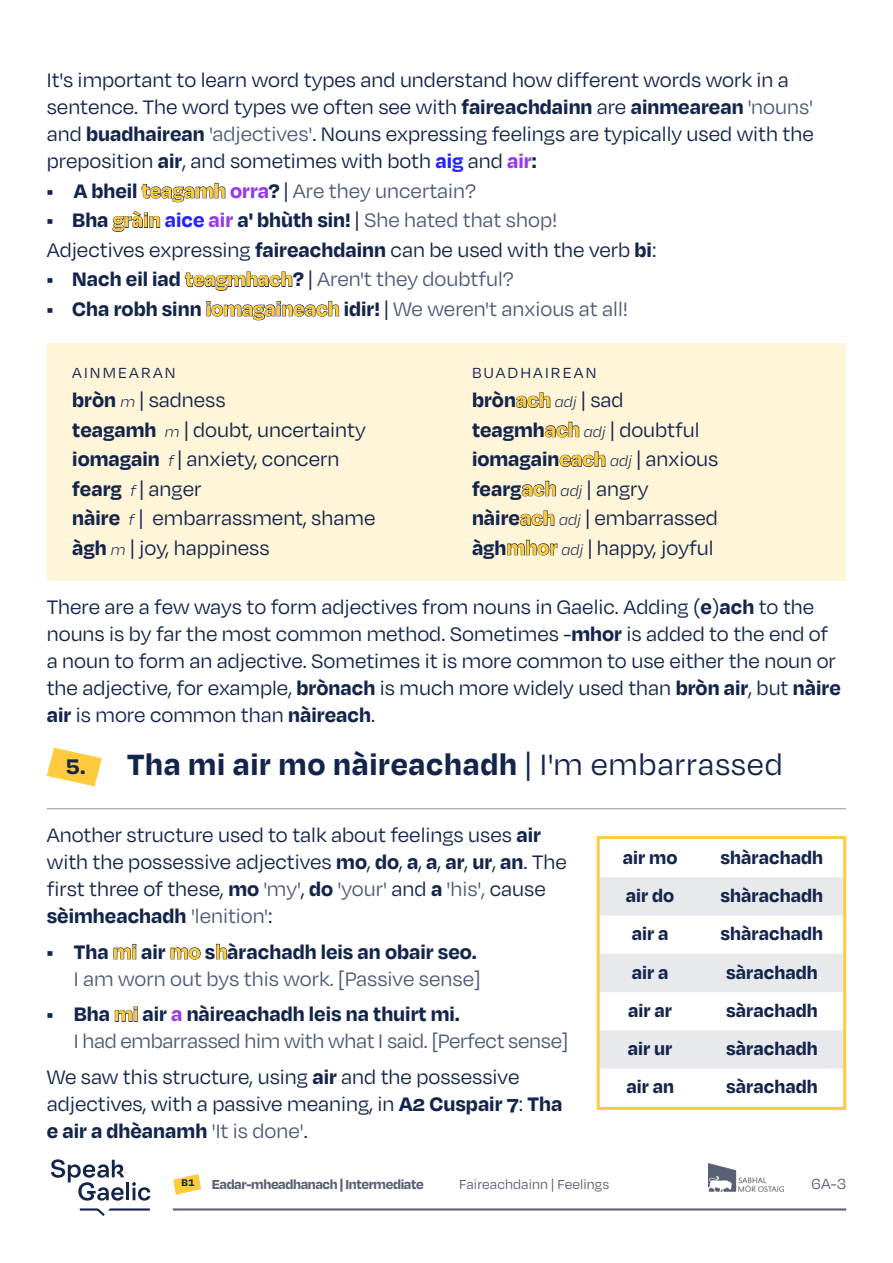
<style>
.page{position:relative;width:893px;height:1263px;background:#fff}
.page>*{position:absolute;margin:0;border:0;box-sizing:border-box;transform-origin:0 0}
.t1{font:700 33.75px "Degular";letter-spacing:.02em;color:#14254c}
.t2{font:22.5px/27px "Degular";color:#14254c}
.t3{font:22.5px/27px "Degular";letter-spacing:-.005em;color:#4f5c79}
.t4{font:700 22.5px "Degular";color:#14254c}
.t5{font:700 20.7px "Degular";color:#14254c}
.t6{font:16.8px "Degular";letter-spacing:.125em;color:#14254c}
.t7{font:16.8px "Degular";color:#596175}
.t8{font:700 15px "Degular";letter-spacing:-.025em;color:#596175}
.t9{font:15px "Degular";letter-spacing:.005em;color:#596175}
.s1{font-weight:700}
.s2{color:#4f5c79}
.s3{font-weight:700;color:#2424ff}
.s4{font-weight:700;color:#9737ee}
.s5{font-weight:700;color:#14254c}
.s6{color:#14254c}
.s7{font-weight:400}
.s8{font-weight:400;color:#4f5c79}
.s9{font-weight:300;font-style:italic;font-size:16.8px}
.s10{font-size:24.3px}
</style>
<div class="page">
<img style="left:709px;top:1163px;width:75px;height:29px">
<hr style="left:126px;top:1182px;width:3px;height:18px;background:#14254c">
<svg style="left:132px;top:1182px;width:19px;height:18px"></svg>
<svg style="left:51px;top:1159px;width:73px;height:41px"></svg>
<svg style="left:80px;top:1208px;width:70px;height:8px"></svg>
<hr style="left:173px;top:1208px;width:673px;height:2px;background:#596175">
<svg style="left:173px;top:1174px;width:28px;height:21px"></svg>
<div style="left:47px;top:343px;width:399px;height:237px;background:#fff5d8"></div>
<div style="left:446px;top:343px;width:400px;height:237px;background:#fff5d8"></div>
<svg style="left:47px;top:748px;width:55px;height:38px"></svg>
<hr style="left:47px;top:808px;width:799px;height:1px;background:#8992a5">
<svg style="left:601px;top:877px;width:241px;height:192px;fill:#e8e9ed"></svg>
<div style="left:597px;top:836px;width:249px;height:274px;border:3px solid #ffcb3e"></div>
<p class="t2" style="left:47px;top:66px;width:768px">It's important to learn word types and understand how different words work in a sentence. The word types we often see with <span class="s1">faireachdainn</span> are <span class="s1">ainmearean</span> <span class="s2">'nouns' </span>and <span class="s1">buadhairean</span> <span class="s2">'adjectives'</span>. Nouns expressing feelings are typically used with the preposition <span class="s1">air</span>, and sometimes with both <span class="s3">aig</span> and <span class="s4">air</span><span class="s1">:</span></p>
<p class="t3" style="left:47px;top:176px;width:431px"><span class="s5">• A bheil teagamh</span> <span class="s4">orra</span><span class="s5">?</span> <span class="s6">|</span> Are they uncertain?</p>
<p class="t2" style="left:47px;top:205px;width:611px;line-height:29.5px"><span class="s1">• Bha gràin</span> <span class="s3">aice</span> <span class="s4">air</span> <span class="s1">a' bhùth sin!</span> | <span class="s2">She hated that shop!<br></span>Adjectives expressing <span class="s1">faireachdainn</span> can be used with the verb <span class="s1">bi</span>:</p>
<p class="t4" style="left:47px;top:265px;width:468px">• Nach eil iad teagmhach? <span class="s7">|</span> <span class="s8">Aren't they doubtful?</span></p>
<p class="t4" style="left:47px;top:294px;width:583px">• Cha robh sinn iomagaineach idir! <span class="s7">|</span> <span class="s8">We weren't anxious at all!</span></p>
<p class="t6" style="left:72px;top:362px;width:105px">AINMEARAN</p>
<p class="t2" style="left:72px;top:385px;width:305px;line-height:29.5px"><span class="s1">bròn</span> <span class="s9">m</span> | sadness<br><span class="s1">teagamh</span> <span class="s9">m</span> | doubt, uncertainty <span class="s1">iomagain</span> <span class="s9">f</span> | anxiety, concern <span class="s1">fearg</span> <span class="s9">f</span> | anger<br><span class="s1">nàire</span> <span class="s9">f</span> | embarrassment, shame <span class="s1">àgh</span> <span class="s9">m</span> | joy, happiness</p>
<p class="t6" style="left:472px;top:362px;width:126px">BUADHAIREAN</p>
<p class="t2" style="left:472px;top:385px;width:248px;line-height:29.5px"><span class="s1">brònach</span> <span class="s9">adj</span> | sad <span class="s1">teagmhach</span> <span class="s9">adj</span> | doubtful <span class="s1">iomagaineach</span> <span class="s9">adj</span> | anxious <span class="s1">feargach</span> <span class="s9">adj</span> | angry <span class="s1">nàireach</span> <span class="s9">adj</span> | embarrassed <span class="s1">àghmhor</span> <span class="s9">adj</span> | happy, joyful</p>
<p class="t2" style="left:47px;top:592px;width:796px">There are a few ways to form adjectives from nouns in Gaelic. Adding (<span class="s1">e</span>)<span class="s1">ach</span> to the nouns is by far the most common method. Sometimes -<span class="s1">mhor</span> is added to the end of a noun to form an adjective. Sometimes it is more common to use either the noun or the adjective, for example, <span class="s1">brònach</span> is much more widely used than <span class="s1">bròn air</span>, but <span class="s1">nàire air</span> is more common than <span class="s1">nàireach</span>.</p>
<h1 class="t1" style="left:66px;top:743px;width:719px"><span class="s10">5.</span> Tha mi air mo nàireachadh <span class="s7">| I'm embarrassed</span></h1>
<p class="t2" style="left:47px;top:821px;width:522px">Another structure used to talk about feelings uses <span class="s1">air </span>with the possessive adjectives <span class="s1">mo</span>, <span class="s1">do</span>, <span class="s1">a</span>, <span class="s1">a</span>, <span class="s1">ar</span>, <span class="s1">ur</span>, <span class="s1">an</span>. The first three of these, <span class="s1">mo</span> <span class="s2">'my'</span>, <span class="s1">do</span> <span class="s2">'your'</span> and <span class="s1">a</span> <span class="s2">'his',</span> cause <span class="s1">sèimheachadh</span> <span class="s2">'lenition'</span>:</p>
<p class="t4" style="left:47px;top:937px;width:431px">• Tha mi air mo shàrachadh leis an obair seo.</p>
<p class="t3" style="left:74px;top:964px;width:408px">I am worn out bys this work. [Passive sense]</p>
<p class="t3" style="left:74px;top:1000px;width:496px;text-indent:-27px"><span class="s5">• Bha mi air</span> <span class="s4">a</span> <span class="s5">nàireachadh leis na thuirt mi.<br></span>I had embarrassed him with what I said. [Perfect sense]</p>
<p class="t2" style="left:47px;top:1062px;width:517px">We saw this structure, using <span class="s1">air</span> and the possessive adjectives, with a passive meaning, in <span class="s1">A2 Cuspair 7</span>: <span class="s1">Tha e air a dhèanamh</span> <span class="s2">'It is done'</span>.</p>
<p class="t5" style="left:623px;top:844px;width:56px">air mo</p>
<p class="t5" style="left:721px;top:844px;width:104px">shàrachadh</p>
<p class="t5" style="left:626px;top:882px;width:50px">air do</p>
<p class="t5" style="left:721px;top:882px;width:104px">shàrachadh</p>
<p class="t5" style="left:632px;top:920px;width:38px">air a</p>
<p class="t5" style="left:721px;top:920px;width:104px">shàrachadh</p>
<p class="t5" style="left:632px;top:959px;width:38px">air a</p>
<p class="t5" style="left:726px;top:959px;width:93px">sàrachadh</p>
<p class="t5" style="left:628px;top:997px;width:45px">air ar</p>
<p class="t5" style="left:726px;top:997px;width:93px">sàrachadh</p>
<p class="t5" style="left:628px;top:1035px;width:46px">air ur</p>
<p class="t5" style="left:726px;top:1035px;width:93px">sàrachadh</p>
<p class="t5" style="left:626px;top:1074px;width:49px">air an</p>
<p class="t5" style="left:726px;top:1074px;width:93px">sàrachadh</p>
<p class="t8" style="left:182px;top:1174px;width:244px"><sup>B1</sup> Eadar-mheadhanach | Intermediate</p>
<p class="t9" style="left:459px;top:1175px;width:151px">Faireachdainn | Feelings</p>
<p class="t7" style="left:811px;top:1174px;width:36px">6A-3</p>
</div>
